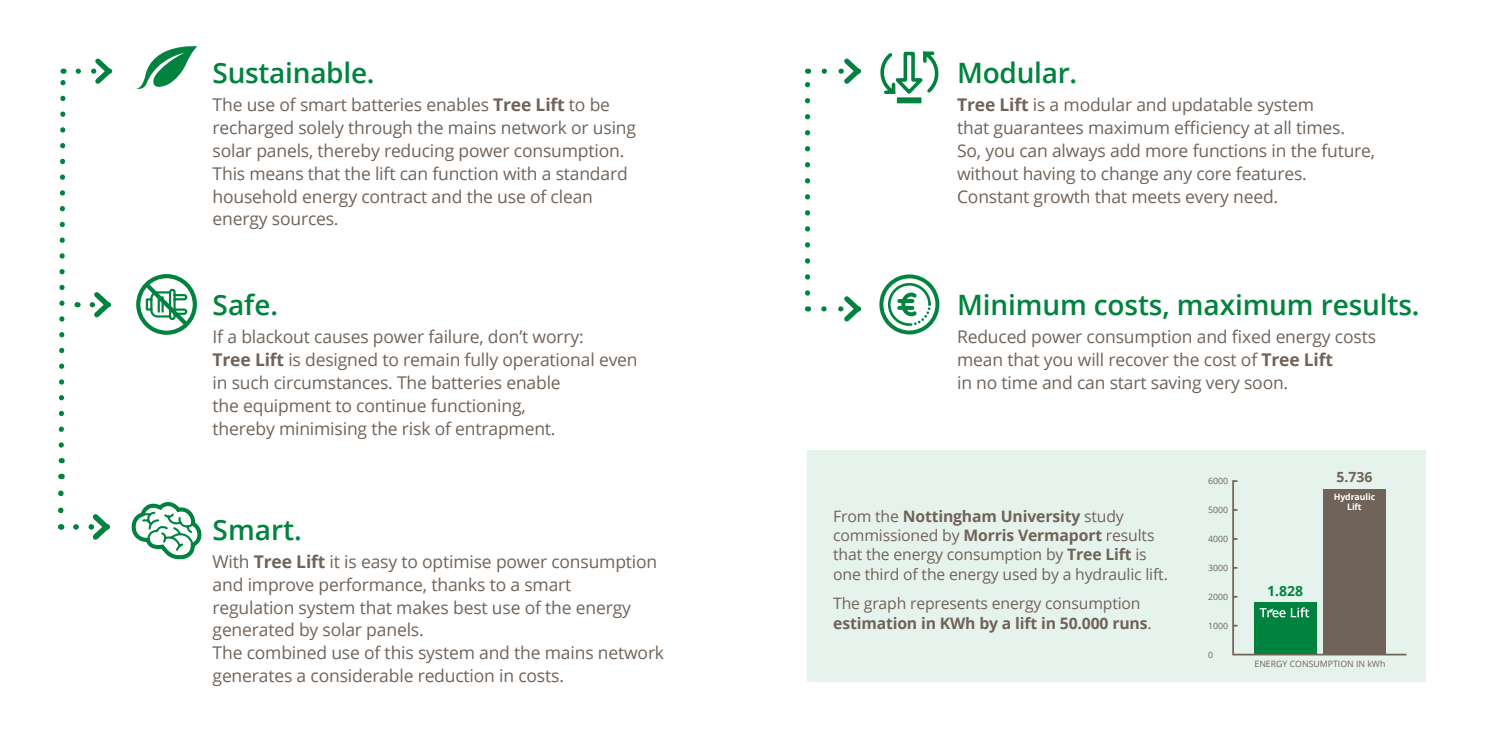
<style>
.page{position:relative;width:1489px;height:745px;background:#fff}
.page>*{position:absolute;margin:0;border:0;box-sizing:border-box;transform-origin:0 0}
.t1{font:600 28px "Open Sans";letter-spacing:-.005em;color:#00833e}
.t2{font:17.5px/22.8px "Open Sans";letter-spacing:-.01em;color:#706359}
.t3{font:15.75px/19.2px "Open Sans";letter-spacing:-.01em;color:#706359}
.t4{font:700 14px "Open Sans";color:#00833e}
.t5{font:700 14px "Open Sans";color:#706359}
.t6{font:8.75px "Open Sans";color:#706359}
.t7{font:700 8.75px/9.6px "Open Sans";letter-spacing:-.01em;color:#fff;text-align:center}
.s1{font-weight:700}
</style>
<div class="page">
<svg style="left:136px;top:46px;width:61px;height:43px"></svg>
<div style="left:136px;top:274px;width:61px;height:60px;border:4px solid #00833e;border-radius:50%"></div>
<svg style="left:141px;top:279px;width:51px;height:50px"></svg>
<svg style="left:89px;top:292px;width:23px;height:26px"></svg>
<svg style="left:131px;top:502px;width:71px;height:58px"></svg>
<svg style="left:58px;top:68px;width:9px;height:380px"></svg>
<svg style="left:78px;top:58px;width:35px;height:26px"></svg>
<svg style="left:58px;top:493px;width:5px;height:20px"></svg>
<svg style="left:76px;top:514px;width:34px;height:26px"></svg>
<svg style="left:880px;top:51px;width:59px;height:43px"></svg>
<svg style="left:896px;top:97px;width:25px;height:6px"></svg>
<svg style="left:879px;top:274px;width:60px;height:60px"></svg>
<hr style="left:897px;top:299px;width:17px;height:4px;background:#00833e;border-radius:2px">
<svg style="left:897px;top:306px;width:17px;height:4px"></svg>
<div style="left:807px;top:450px;width:618px;height:231px;background:#e6f3ec"></div>
<svg style="left:805px;top:58px;width:57px;height:264px"></svg>
<svg style="left:1232px;top:480px;width:175px;height:176px"></svg>
<p class="t1" style="left:212px;top:54px;width:163px">Sustainable.</p>
<p class="t2" style="left:212px;top:93px;width:425px">The use of smart batteries enables <span class="s1">Tree Lift</span> to be recharged solely through the mains network or using solar panels, thereby reducing power consumption.</p>
<p class="t2" style="left:212px;top:161px;width:416px">This means that the lift can function with a standard household energy contract and the use of clean energy sources.</p>
<p class="t1" style="left:212px;top:286px;width:67px">Safe.</p>
<p class="t2" style="left:212px;top:325px;width:426px">If a blackout causes power failure, don’t worry:<br><span class="s1">Tree Lift</span> is designed to remain fully operational even in such circumstances. The batteries enable<br>the equipment to continue functioning,<br>thereby minimising the risk of entrapment.</p>
<p class="t1" style="left:212px;top:510px;width:91px">Smart.</p>
<p class="t2" style="left:212px;top:549px;width:453px">With <span class="s1">Tree Lift</span> it is easy to optimise power consumption and improve performance, thanks to a smart<br>regulation system that makes best use of the energy generated by solar panels.<br>The combined use of this system and the mains network generates a considerable reduction in costs.</p>
<p class="t1" style="left:957px;top:54px;width:122px">Modular.</p>
<p class="t2" style="left:957px;top:93px;width:389px"><span class="s1">Tree Lift</span> is a modular and updatable system that guarantees maximum efficiency at all times.</p>
<p class="t2" style="left:957px;top:139px;width:419px">So, you can always add more functions in the future, without having to change any core features.<br>Constant growth that meets every need.</p>
<p class="t1" style="left:957px;top:286px;width:464px">Minimum costs, maximum results.</p>
<p class="t2" style="left:957px;top:325px;width:420px">Reduced power consumption and fixed energy costs mean that you will recover the cost of <span class="s1">Tree Lift<br></span>in no time and can start saving very soon.</p>
<p class="t3" style="left:833px;top:505px;width:336px">From the <span class="s1">Nottingham University</span> study commissioned by <span class="s1">Morris Vermaport</span> results that the energy consumption by <span class="s1">Tree Lift</span> is one third of the energy used by a hydraulic lift.</p>
<p class="t3" style="left:833px;top:593px;width:320px">The graph represents energy consumption <span class="s1">estimation in KWh by a lift in 50.000 runs</span>.</p>
<p class="t6" style="left:1207px;top:474px;width:22px">6000</p>
<p class="t6" style="left:1207px;top:503px;width:22px">5000</p>
<p class="t6" style="left:1207px;top:532px;width:22px">4000</p>
<p class="t6" style="left:1207px;top:561px;width:22px">3000</p>
<p class="t6" style="left:1207px;top:590px;width:22px">2000</p>
<p class="t6" style="left:1207px;top:619px;width:22px">1000</p>
<p class="t6" style="left:1207px;top:648px;width:7px">0</p>
<p class="t5" style="left:1336px;top:467px;width:37px">5.736</p>
<p class="t4" style="left:1266px;top:580px;width:37px">1.828</p>
<p class="t7" style="left:1333px;top:492px;width:43px">Hydraulic<br>Lift</p>
<p class="t6" style="left:1254px;top:657px;width:132px">ENERGY CONSUMPTION IN kWh</p>
</div>
